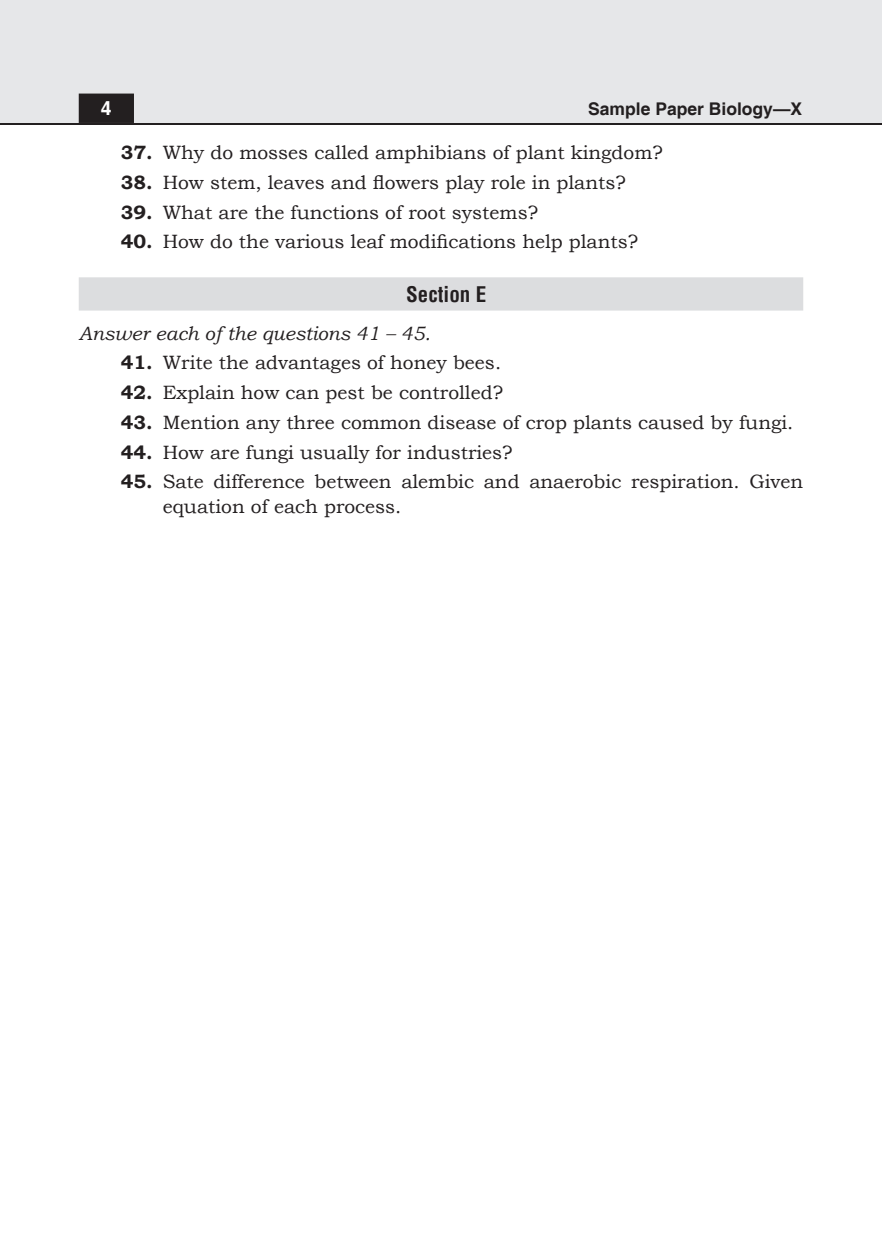
<style>
.page{position:relative;width:882px;height:1260px;background:#fff}
.page>*{position:absolute;margin:0;border:0;box-sizing:border-box;transform-origin:0 0}
.question_heading{font:700 condensed 21px "Helvetica";color:#231f20}
.t1{font:19.25px/24.5px "Bookman Old Style";color:#231f20}
.body_text_without_sp{font:italic 19.25px "Bookman Old Style";color:#231f20}
.t2{font:700 19.25px "Helvetica";color:#fff}
.t3{font:700 17.5px "Helvetica";color:#231f20}
.s1{font-weight:700}
</style>
<div class="page">
<div style="left:0;top:0;width:882px;height:124px;background:#e6e7e9"></div>
<hr style="left:0;top:124px;width:882px;height:1px;background:#231f20">
<div style="left:80px;top:94px;width:53px;height:28px;background:#231f20"></div>
<div style="left:79px;top:94px;width:55px;height:29px;border:2px solid #231f20"></div>
<div style="left:79px;top:277px;width:724px;height:34px;background:#dcdddf"></div>
<p class="t2" style="left:101px;top:96px;width:12px">4</p>
<p class="t3" style="left:588px;top:98px;width:215px">Sample Paper Biology—X</p>
<p class="t1" style="left:121px;top:140px;width:544px"><span class="s1">37.</span> Why do mosses called amphibians of plant kingdom?</p>
<p class="t1" style="left:121px;top:170px;width:507px"><span class="s1">38.</span> How stem, leaves and flowers play role in plants?</p>
<p class="t1" style="left:121px;top:200px;width:419px"><span class="s1">39.</span> What are the functions of root systems?</p>
<p class="t1" style="left:121px;top:230px;width:519px"><span class="s1">40.</span> How do the various leaf modifications help plants?</p>
<p class="question_heading" style="left:406px;top:280px;width:81px">Section E</p>
<p class="body_text_without_sp" style="left:79px;top:320px;width:353px">Answer each of the questions 41 – 45.</p>
<p class="t1" style="left:121px;top:351px;width:382px"><span class="s1">41.</span> Write the advantages of honey bees.</p>
<p class="t1" style="left:121px;top:380px;width:384px"><span class="s1">42.</span> Explain how can pest be controlled?</p>
<p class="t1" style="left:121px;top:410px;width:674px"><span class="s1">43.</span> Mention any three common disease of crop plants caused by fungi.</p>
<p class="t1" style="left:121px;top:440px;width:393px"><span class="s1">44.</span> How are fungi usually for industries?</p>
<p class="t1" style="left:163px;top:470px;width:642px;text-indent:-42px"><span class="s1">45.</span> Sate difference between alembic and anaerobic respiration. Given equation of each process.</p>
</div>
